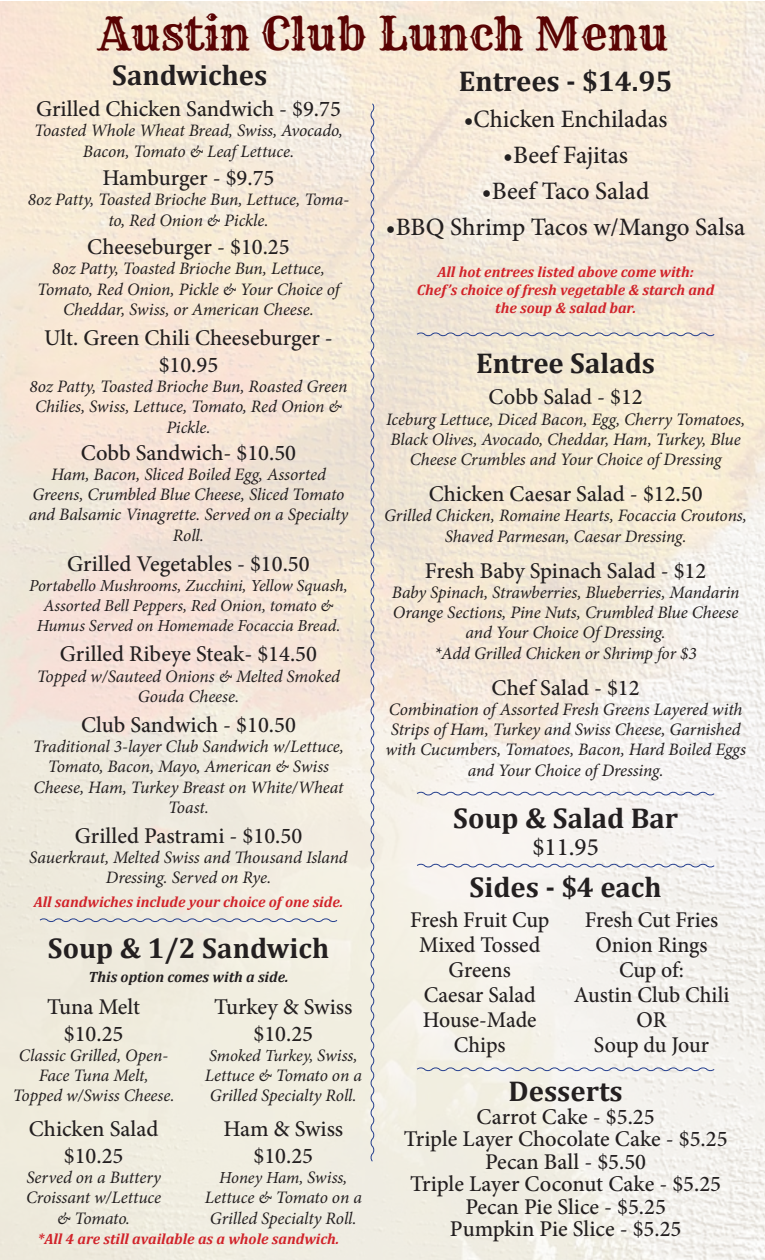
<style>
.page{position:relative;width:765px;height:1260px;background:#fff}
.page>*{position:absolute;margin:0;border:0;box-sizing:border-box;transform-origin:0 0}
.t1{font:45px "Rye";color:#590303}
.Headers{font:700 28.75px "Cambria";color:#231f20}
.Food_Names{font:500 25px "Minion Pro";color:#231f20}
.Food_Names-2{font:500 22.5px/27px "Minion Pro";color:#231f20;text-align:center}
.Descriptions{font:italic 17.5px/20.2px "Minion Pro";letter-spacing:-.005em;color:#231f20;text-align:center}
.Descriptions-2{font:italic 16.88px/20.2px "Minion Pro";letter-spacing:-.005em;color:#231f20;text-align:center}
.t2{font:italic 700 15px "Cambria";color:#d1232a}
.t3{font:italic 700 15px "Cambria";color:#231f20}
.s1{font-size:17.5px}
</style>
<div class="page">
<img style="left:1px;top:1px;width:764px;height:1259px">
<svg style="left:416px;top:331px;width:300px;height:7px;background:#d1ccc9"></svg>
<svg style="left:369px;top:102px;width:7px;height:1061px;background:#d2cfcf"></svg>
<svg style="left:416px;top:1066px;width:300px;height:7px"></svg>
<svg style="left:416px;top:790px;width:300px;height:7px"></svg>
<svg style="left:39px;top:917px;width:299px;height:6px;background:#cbccd0"></svg>
<svg style="left:416px;top:862px;width:300px;height:7px"></svg>
<p class="t1" style="left:98px;top:6px;width:572px">Austin Club Lunch Menu</p>
<p class="Headers" style="left:112px;top:55px;width:157px">Sandwiches</p>
<p class="Food_Names-2" style="left:36px;top:95px;width:306px">Grilled Chicken Sandwich - $9.75</p>
<p class="Descriptions" style="left:34px;top:121px;width:310px">Toasted Whole Wheat Bread, Swiss, Avocado,<br>Bacon, Tomato &amp; Leaf Lettuce.</p>
<p class="Food_Names-2" style="left:103px;top:164px;width:173px">Hamburger - $9.75</p>
<p class="Descriptions" style="left:28px;top:190px;width:323px">8oz Patty, Toasted Brioche Bun, Lettuce, Toma&shy;to, Red Onion &amp; Pickle.</p>
<p class="Food_Names-2" style="left:87px;top:233px;width:204px">Cheeseburger - $10.25</p>
<p class="Descriptions" style="left:37px;top:259px;width:304px">8oz Patty, Toasted Brioche Bun, Lettuce,<br>Tomato, Red Onion, Pickle &amp; Your Choice of<br>Cheddar, Swiss, or American Cheese.</p>
<p class="Food_Names-2" style="left:44px;top:324px;width:290px">Ult. Green Chili Cheeseburger - $10.95</p>
<p class="Descriptions" style="left:30px;top:376px;width:319px">8oz Patty, Toasted Brioche Bun, Roasted Green<br>Chilies, Swiss, Lettuce, Tomato, Red Onion &amp;<br>Pickle.</p>
<p class="Food_Names-2" style="left:81px;top:439px;width:217px">Cobb Sandwich- $10.50</p>
<p class="Descriptions" style="left:29px;top:464px;width:321px">Ham, Bacon, Sliced Boiled Egg, Assorted Greens, Crumbled Blue Cheese, Sliced Tomato and Balsamic Vinagrette. Served on a Specialty Roll.</p>
<p class="Food_Names-2" style="left:67px;top:550px;width:244px">Grilled Vegetables - $10.50</p>
<p class="Descriptions-2" style="left:29px;top:575px;width:320px">Portabello Mushrooms, Zucchini, Yellow Squash,<br>Assorted Bell Peppers, Red Onion, tomato &amp;<br>Humus Served on Homemade Focaccia Bread.</p>
<p class="Food_Names-2" style="left:60px;top:641px;width:259px">Grilled Ribeye Steak- $14.50</p>
<p class="Descriptions" style="left:37px;top:666px;width:305px">Topped w/Sauteed Onions &amp; Melted Smoked</p>
<p class="Descriptions" style="left:138px;top:686px;width:103px">Gouda Cheese.</p>
<p class="Food_Names-2" style="left:81px;top:711px;width:216px">Club Sandwich - $10.50</p>
<p class="Descriptions" style="left:33px;top:736px;width:313px">Traditional 3-layer Club Sandwich w/Lettuce,</p>
<p class="Descriptions" style="left:34px;top:757px;width:311px">Tomato, Bacon, Mayo, American &amp; Swiss<br>Cheese, Ham, Turkey Breast on White/Wheat<br>Toast.</p>
<p class="Food_Names-2" style="left:75px;top:822px;width:229px">Grilled Pastrami - $10.50</p>
<p class="Descriptions" style="left:29px;top:847px;width:320px">Sauerkraut, Melted Swiss and Thousand Island<br>Dressing. Served on Rye.</p>
<p class="t2" style="left:34px;top:891px;width:311px">All sandwiches include your choice of one side.</p>
<p class="Headers" style="left:48px;top:928px;width:283px">Soup &amp; 1/2 Sandwich</p>
<p class="t3" style="left:88px;top:967px;width:202px">This option comes with a side.</p>
<p class="Food_Names-2" style="left:47px;top:993px;width:94px">Tuna Melt</p>
<p class="Food_Names-2" style="left:64px;top:1020px;width:61px">$10.25</p>
<p class="Descriptions" style="left:19px;top:1045px;width:151px">Classic Grilled, Open-<br>Face Tuna Melt,</p>
<p class="Descriptions" style="left:13px;top:1086px;width:163px">Topped w/Swiss Cheese.</p>
<p class="Food_Names-2" style="left:29px;top:1115px;width:131px">Chicken Salad $10.25</p>
<p class="Descriptions" style="left:26px;top:1167px;width:137px;text-align:left">Served on a Buttery<br>Croissant w/Lettuce</p>
<p class="Descriptions" style="left:57px;top:1208px;width:74px">&amp; Tomato.</p>
<p class="Food_Names-2" style="left:214px;top:993px;width:140px">Turkey &amp; Swiss $10.25</p>
<p class="Descriptions-2" style="left:209px;top:1045px;width:150px">Smoked Turkey, <span class="s1">Swiss,</span></p>
<p class="Descriptions" style="left:205px;top:1065px;width:159px">Lettuce &amp; Tomato on a</p>
<p class="Descriptions" style="left:210px;top:1086px;width:148px">Grilled Specialty Roll.</p>
<p class="Food_Names-2" style="left:223px;top:1115px;width:121px">Ham &amp; Swiss $10.25</p>
<p class="Descriptions-2" style="left:219px;top:1168px;width:130px">Honey Ham, <span class="s1">Swiss,</span></p>
<p class="Descriptions" style="left:205px;top:1188px;width:159px">Lettuce &amp; Tomato on a</p>
<p class="Descriptions" style="left:210px;top:1208px;width:148px">Grilled Specialty Roll.</p>
<p class="t2" style="left:38px;top:1228px;width:303px">*All 4 are still available as a whole sandwich.</p>
<p class="Headers" style="left:459px;top:61px;width:215px">Entrees - $14.95</p>
<p class="Food_Names" style="left:464px;top:102px;width:205px">•Chicken Enchiladas</p>
<p class="Food_Names" style="left:503px;top:138px;width:126px">•Beef Fajitas</p>
<p class="Food_Names" style="left:482px;top:174px;width:169px">•Beef Taco Salad</p>
<p class="Food_Names" style="left:386px;top:210px;width:361px">•BBQ Shrimp Tacos w/Mango Salsa</p>
<p class="t2" style="left:437px;top:261px;width:258px">All hot entrees listed above come with:</p>
<p class="t2" style="left:417px;top:279px;width:299px">Chef’s choice of fresh vegetable &amp; starch and</p>
<p class="t2" style="left:495px;top:297px;width:142px">the soup &amp; salad bar.</p>
<p class="Headers" style="left:476px;top:343px;width:181px">Entree Salads</p>
<p class="Food_Names-2" style="left:489px;top:384px;width:156px">Cobb Salad - $12</p>
<p class="Descriptions" style="left:386px;top:409px;width:360px">Iceburg Lettuce, Diced Bacon, Egg, Cherry Tomatoes,<br>Black Olives, Avocado, Cheddar, Ham, Turkey, Blue<br>Cheese Crumbles and Your Choice of Dressing</p>
<p class="Food_Names-2" style="left:429px;top:480px;width:275px">Chicken Caesar Salad - $12.50</p>
<p class="Descriptions" style="left:384px;top:506px;width:364px">Grilled Chicken, Romaine Hearts, Focaccia Croutons,<br>Shaved Parmesan, Caesar Dressing.</p>
<p class="Food_Names-2" style="left:425px;top:557px;width:283px">Fresh Baby Spinach Salad - $12</p>
<p class="Descriptions" style="left:392px;top:582px;width:349px">Baby Spinach, Strawberries, Blueberries, Mandarin<br>Orange Sections, Pine Nuts, Crumbled Blue Cheese and Your Choice Of Dressing.</p>
<p class="Descriptions" style="left:434px;top:643px;width:264px">*Add Grilled Chicken or Shrimp for $3</p>
<p class="Food_Names-2" style="left:492px;top:674px;width:150px">Chef Salad - $12</p>
<p class="Descriptions" style="left:385px;top:699px;width:362px">Combination of Assorted Fresh Greens Layered with Strips of Ham, Turkey and Swiss Cheese, Garnished with Cucumbers, Tomatoes, Bacon, Hard Boiled Eggs and Your Choice of Dressing.</p>
<p class="Headers" style="left:453px;top:798px;width:227px">Soup &amp; Salad Bar</p>
<p class="Food_Names" style="left:533px;top:830px;width:68px">$11.95</p>
<p class="Headers" style="left:470px;top:867px;width:193px">Sides - $4 each</p>
<p class="Food_Names-2" style="left:410px;top:906px;width:141px">Fresh Fruit Cup</p>
<p class="Food_Names-2" style="left:419px;top:932px;width:123px;line-height:25px">Mixed Tossed<br>Greens</p>
<p class="Food_Names-2" style="left:424px;top:981px;width:113px">Caesar Salad</p>
<p class="Food_Names-2" style="left:423px;top:1007px;width:115px;line-height:25px">House-Made<br>Chips</p>
<p class="Food_Names-2" style="left:585px;top:906px;width:135px">Fresh Cut Fries</p>
<p class="Food_Names-2" style="left:595px;top:931px;width:114px">Onion Rings</p>
<p class="Food_Names-2" style="left:619px;top:956px;width:66px">Cup of:</p>
<p class="Food_Names-2" style="left:574px;top:982px;width:157px;line-height:25px">Austin Club Chili<br>OR</p>
<p class="Food_Names-2" style="left:594px;top:1031px;width:117px">Soup du Jour</p>
<p class="Headers" style="left:509px;top:1071px;width:116px">Desserts</p>
<p class="Food_Names-2" style="left:477px;top:1103px;width:179px">Carrot Cake - $5.25</p>
<p class="Food_Names-2" style="left:404px;top:1125px;width:325px">Triple Layer Chocolate Cake - $5.25</p>
<p class="Food_Names-2" style="left:485px;top:1148px;width:162px">Pecan Ball - $5.50</p>
<p class="Food_Names-2" style="left:410px;top:1170px;width:312px">Triple Layer Coconut Cake - $5.25</p>
<p class="Food_Names-2" style="left:465px;top:1193px;width:202px">Pecan Pie Slice - $5.25</p>
<p class="Food_Names-2" style="left:450px;top:1215px;width:233px">Pumpkin Pie Slice - $5.25</p>
</div>
